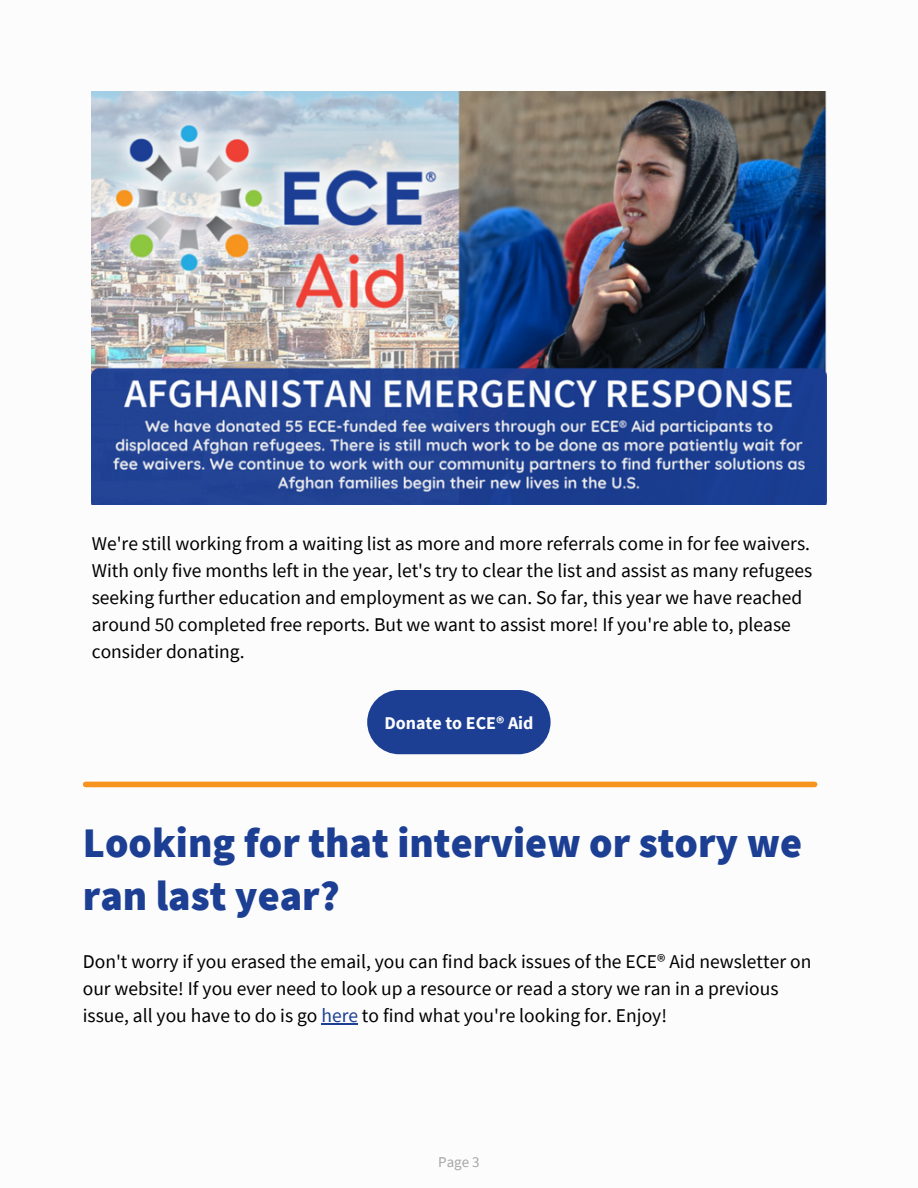
<style>
.page{position:relative;width:918px;height:1188px;background:#fff}
.page>*{position:absolute;margin:0;border:0;box-sizing:border-box;transform-origin:0 0}
.t1{font:900 42px/52.8px "Source Sans Pro";color:#1c3f94}
.t2{font:19.5px/27px "Source Sans Pro";color:#000}
.t3{font:700 18px "Source Sans Pro";color:#fcfcfc}
.t4{font:15px "Source Sans Pro";color:#a6a6a6}
.s1{color:#1c3f94}
</style>
<div class="page">
<div style="left:86px;top:782px;width:729px;height:5px;background:#f7941d"></div>
<img style="left:92px;top:92px;width:734px;height:413px">
<hr style="left:321px;top:1024px;width:37px;height:1px;background:#1c3f94">
<div style="left:367px;top:690px;width:184px;height:64px;background:#1c3f94;border-radius:32px"></div>
<p class="t2" style="left:92px;top:530px;width:722px">We're still working from a waiting list as more and more referrals come in for fee waivers.<br>With only five months left in the year, let's try to clear the list and assist as many refugees seeking further education and employment as we can. So far, this year we have reached around 50 completed free reports. But we want to assist more! If you're able to, please consider donating.</p>
<p class="t3" style="left:384px;top:711px;width:151px">Donate to ECE® Aid</p>
<h1 class="t1" style="left:83px;top:816px;width:721px">Looking for that interview or story we ran last year?</h1>
<p class="t2" style="left:83px;top:948px;width:730px">Don't worry if you erased the email, you can find back issues of the ECE® Aid newsletter on our website! If you ever need to look up a resource or read a story we ran in a previous issue, all you have to do is go <span class="s1">here</span> to find what you're looking for. Enjoy!</p>
<p class="t4" style="left:438px;top:1152px;width:43px">Page 3</p>
</div>
